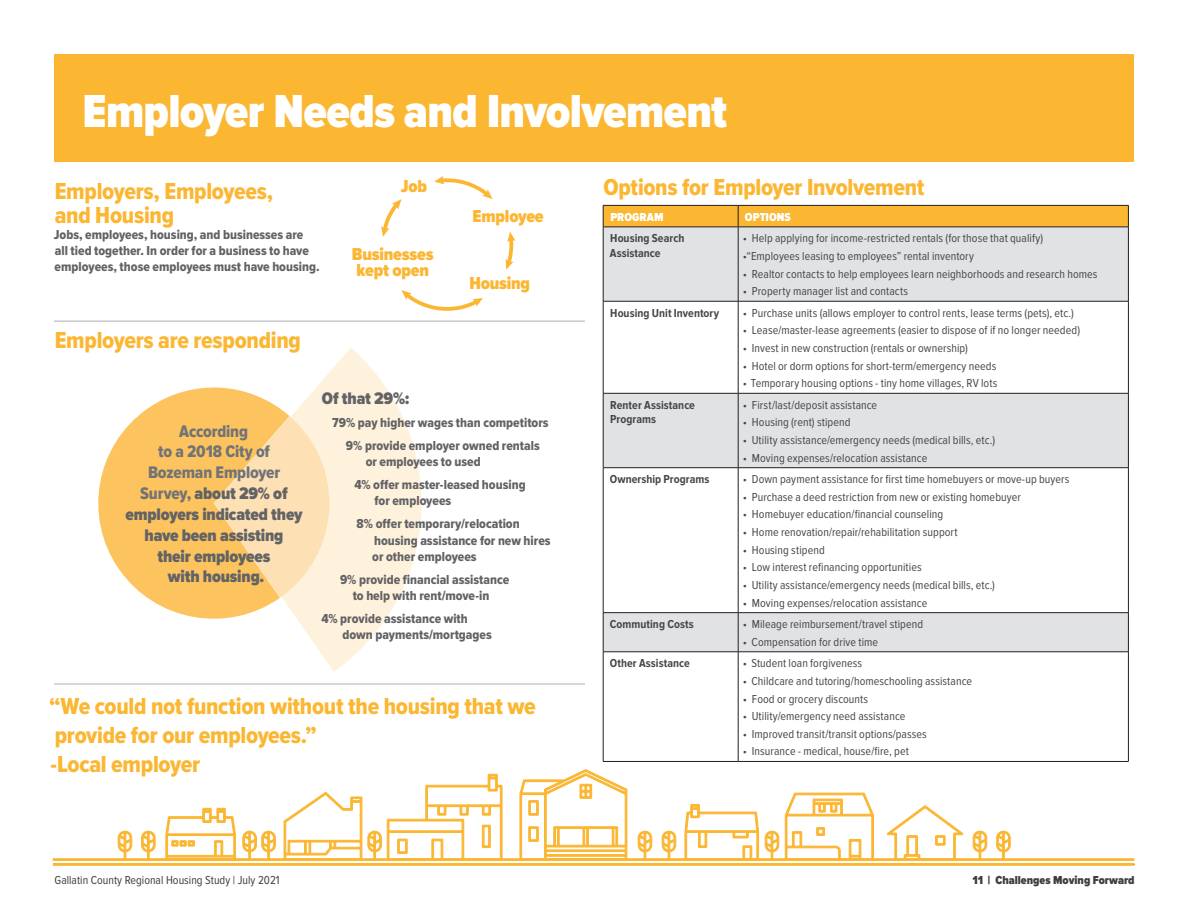
<style>
.page{position:relative;width:1188px;height:918px;background:#fff}
.page>*{position:absolute;margin:0;border:0;box-sizing:border-box;transform-origin:0 0}
.t1{font:900 48px "Proxima Nova Cond";letter-spacing:-.015em;color:#fff}
.t2{font:24px/28.8px "Proxima Nova Cond Extrabld";letter-spacing:-.01em;color:#fbb632}
.t3{font:900 18px/15.6px "Proxima Nova Cond";letter-spacing:-.01em;color:#fbb632}
.t4{font:900 17.4px/20.9px "Proxima Nova Cond";letter-spacing:-.01em;color:#636366;text-align:center}
.t5{font:17.4px/20.9px "Proxima Nova Cond Extrabld";letter-spacing:-.01em;color:#727376;text-align:center}
.t6{font:13.5px/16.2px "Proxima Nova Cond Extrabld";color:#636366}
.t7{font:12px "Proxima Nova Cond";letter-spacing:.005em;color:#454647}
.t8{font:700 12px/14.4px "Proxima Nova Cond";letter-spacing:.005em;color:#454647}
.t9{font:12px "Proxima Nova Cond";color:#3e3e3f}
.t10{font:900 12px "Proxima Nova Cond";color:#3e3e3f}
.t11{font:900 12px "Proxima Nova Cond";letter-spacing:.005em;color:#fff}
.s1{font-family:"Proxima Nova Cond Extrabld";font-weight:400;color:#727376}
</style>
<div class="page">
<hr style="left:55px;top:864px;width:1080px;height:1px;background:#3e3e3f">
<div style="left:54px;top:54px;width:1080px;height:108px;background:#fbb632"></div>
<svg style="left:381px;top:199px;width:21px;height:38px"></svg>
<svg style="left:402px;top:290px;width:81px;height:21px"></svg>
<svg style="left:506px;top:232px;width:10px;height:38px"></svg>
<svg style="left:434px;top:176px;width:58px;height:23px"></svg>
<svg style="left:604px;top:228px;width:524px;height:424px"></svg>
<svg style="left:603px;top:205px;width:526px;height:22px;background:#ebab31"></svg>
<hr style="left:603px;top:227px;width:135px;height:1px;background:#231f20">
<hr style="left:603px;top:227px;width:1px;height:74px;background:#231f20">
<hr style="left:738px;top:227px;width:391px;height:1px;background:#231f20">
<hr style="left:738px;top:227px;width:1px;height:74px;background:#231f20">
<hr style="left:1128px;top:227px;width:1px;height:74px;background:#231f20">
<hr style="left:603px;top:301px;width:135px;height:1px;background:#231f20">
<hr style="left:603px;top:301px;width:1px;height:92px;background:#231f20">
<hr style="left:738px;top:301px;width:391px;height:1px;background:#231f20">
<hr style="left:738px;top:301px;width:1px;height:92px;background:#231f20">
<hr style="left:1128px;top:301px;width:1px;height:92px;background:#231f20">
<hr style="left:603px;top:393px;width:135px;height:1px;background:#231f20">
<hr style="left:603px;top:393px;width:1px;height:75px;background:#231f20">
<hr style="left:738px;top:393px;width:391px;height:1px;background:#231f20">
<hr style="left:738px;top:393px;width:1px;height:75px;background:#231f20">
<hr style="left:1128px;top:393px;width:1px;height:75px;background:#231f20">
<hr style="left:603px;top:467px;width:135px;height:1px;background:#231f20">
<hr style="left:603px;top:468px;width:1px;height:144px;background:#231f20">
<hr style="left:738px;top:467px;width:391px;height:1px;background:#231f20">
<hr style="left:738px;top:468px;width:1px;height:144px;background:#231f20">
<hr style="left:1128px;top:468px;width:1px;height:144px;background:#231f20">
<hr style="left:603px;top:612px;width:135px;height:1px;background:#231f20">
<hr style="left:603px;top:613px;width:1px;height:39px;background:#231f20">
<hr style="left:738px;top:612px;width:391px;height:1px;background:#231f20">
<hr style="left:738px;top:613px;width:1px;height:39px;background:#231f20">
<hr style="left:1128px;top:613px;width:1px;height:39px;background:#231f20">
<hr style="left:603px;top:652px;width:135px;height:1px;background:#231f20">
<hr style="left:603px;top:652px;width:1px;height:109px;background:#231f20">
<hr style="left:738px;top:652px;width:391px;height:1px;background:#231f20">
<hr style="left:738px;top:652px;width:1px;height:109px;background:#231f20">
<hr style="left:1128px;top:652px;width:1px;height:109px;background:#231f20">
<hr style="left:603px;top:761px;width:135px;height:1px;background:#231f20">
<hr style="left:738px;top:761px;width:391px;height:1px;background:#231f20">
<hr style="left:54px;top:321px;width:531px;height:1px;background:#adaeb2">
<hr style="left:54px;top:684px;width:531px;height:1px;background:#adaeb2">
<svg style="left:290px;top:348px;width:132px;height:324px;fill:#fef2dc"></svg>
<svg style="left:98px;top:387px;width:192px;height:232px;fill:#fdc35e"></svg>
<svg style="left:214px;top:416px;width:129px;height:182px;background:#fddca5"></svg>
<hr style="left:53px;top:859px;width:1081px;height:2px;background:#fbb632">
<hr style="left:53px;top:863px;width:1081px;height:2px;background:#fbb632">
<svg style="left:141px;top:831px;width:14px;height:30px"></svg>
<svg style="left:118px;top:831px;width:14px;height:30px"></svg>
<svg style="left:242px;top:831px;width:34px;height:30px"></svg>
<svg style="left:638px;top:831px;width:14px;height:30px"></svg>
<svg style="left:662px;top:831px;width:14px;height:30px"></svg>
<svg style="left:765px;top:831px;width:14px;height:30px"></svg>
<svg style="left:973px;top:831px;width:14px;height:30px"></svg>
<svg style="left:996px;top:831px;width:15px;height:30px"></svg>
<svg style="left:520px;top:769px;width:107px;height:92px"></svg>
<svg style="left:685px;top:804px;width:74px;height:57px"></svg>
<svg style="left:785px;top:793px;width:89px;height:68px"></svg>
<svg style="left:887px;top:805px;width:76px;height:56px"></svg>
<svg style="left:165px;top:808px;width:71px;height:53px"></svg>
<svg style="left:284px;top:774px;width:218px;height:87px"></svg>
<h1 class="t1" style="left:83px;top:84px;width:646px">Employer Needs and Involvement</h1>
<h2 class="t2" style="left:55px;top:180px;width:220px;line-height:24px">Employers, Employees, and Housing</h2>
<p class="t6" style="left:54px;top:227px;width:267px">Jobs, employees, housing, and businesses are all tied together. In order for a business to have employees, those employees must have housing.</p>
<h2 class="t2" style="left:55px;top:327px;width:248px">Employers are responding</h2>
<h3 class="t3" style="left:401px;top:179px;width:28px">Job</h3>
<h3 class="t3" style="left:352px;top:247px;width:83px">Businesses kept open</h3>
<h3 class="t3" style="left:473px;top:209px;width:73px">Employee</h3>
<h3 class="t3" style="left:469px;top:276px;width:62px">Housing</h3>
<h3 class="t5" style="left:148px;top:421px;width:134px">According<br>to a 2018 City of<br>Bozeman Employer</h3>
<h3 class="t4" style="left:125px;top:483px;width:179px"><span class="s1">Survey,</span> about 29% of employers indicated they have been assisting<br>their employees<br>with housing.</h3>
<h3 class="t4" style="left:322px;top:389px;width:89px">Of that 29%:</h3>
<p class="t6" style="left:332px;top:412px;width:218px;line-height:23px;text-align:center">79% pay higher wages than competitors<br>9% provide employer owned rentals</p>
<p class="t6" style="left:355px;top:451px;width:173px;line-height:23px;text-indent:11px">or employees to used<br>4% offer master-leased housing</p>
<p class="t6" style="left:357px;top:490px;width:165px;line-height:23px;text-indent:18px">for employees<br>8% offer temporary/relocation</p>
<p class="t6" style="left:372px;top:532px;width:180px">housing assistance for new hires or other employees</p>
<p class="t6" style="left:340px;top:572px;width:171px;text-align:center">9% provide financial assistance to help with rent/move-in</p>
<p class="t6" style="left:343px;top:611px;width:151px;text-indent:-21px">4% provide assistance with down payments/mortgages</p>
<h2 class="t2" style="left:49px;top:692px;width:488px">“We could not function without the housing that we provide for our employees.”<br>-Local employer</h2>
<h2 class="t2" style="left:603px;top:173px;width:322px">Options for Employer Involvement</h2>
<p class="t11" style="left:610px;top:210px;width:55px">PROGRAM</p>
<p class="t11" style="left:745px;top:210px;width:47px">OPTIONS</p>
<p class="t8" style="left:610px;top:232px;width:76px">Housing Search<br>Assistance</p>
<p class="t7" style="left:743px;top:232px;width:302px">• Help applying for income-restricted rentals (for those that qualify)</p>
<p class="t7" style="left:743px;top:249px;width:233px">•“Employees leasing to employees” rental inventory</p>
<p class="t7" style="left:743px;top:267px;width:356px">• Realtor contacts to help employees learn neighborhoods and research homes</p>
<p class="t7" style="left:743px;top:285px;width:167px">• Property manager list and contacts</p>
<p class="t8" style="left:610px;top:306px;width:110px">Housing Unit Inventory</p>
<p class="t7" style="left:743px;top:306px;width:332px">• Purchase units (allows employer to control rents, lease terms (pets), etc.)</p>
<p class="t7" style="left:743px;top:324px;width:339px">• Lease/master-lease agreements (easier to dispose of if no longer needed)</p>
<p class="t7" style="left:743px;top:341px;width:226px">• Invest in new construction (rentals or ownership)</p>
<p class="t7" style="left:743px;top:359px;width:255px">• Hotel or dorm options for short-term/emergency needs</p>
<p class="t7" style="left:743px;top:377px;width:256px">• Temporary housing options - tiny home villages, RV lots</p>
<p class="t8" style="left:610px;top:398px;width:86px">Renter Assistance<br>Programs</p>
<p class="t7" style="left:743px;top:398px;width:136px">• First/last/deposit assistance</p>
<p class="t7" style="left:743px;top:416px;width:109px">• Housing (rent) stipend</p>
<p class="t7" style="left:743px;top:433px;width:254px">• Utility assistance/emergency needs (medical bills, etc.)</p>
<p class="t7" style="left:743px;top:451px;width:186px">• Moving expenses/relocation assistance</p>
<p class="t8" style="left:610px;top:472px;width:101px">Ownership Programs</p>
<p class="t7" style="left:743px;top:473px;width:328px">• Down payment assistance for first time homebuyers or move-up buyers</p>
<p class="t7" style="left:743px;top:490px;width:279px">• Purchase a deed restriction from new or existing homebuyer</p>
<p class="t7" style="left:743px;top:508px;width:202px">• Homebuyer education/financial counseling</p>
<p class="t7" style="left:743px;top:525px;width:216px">• Home renovation/repair/rehabilitation support</p>
<p class="t7" style="left:743px;top:543px;width:83px">• Housing stipend</p>
<p class="t7" style="left:743px;top:561px;width:180px">• Low interest refinancing opportunities</p>
<p class="t7" style="left:743px;top:578px;width:254px">• Utility assistance/emergency needs (medical bills, etc.)</p>
<p class="t7" style="left:743px;top:596px;width:186px">• Moving expenses/relocation assistance</p>
<p class="t8" style="left:610px;top:617px;width:86px">Commuting Costs</p>
<p class="t7" style="left:743px;top:617px;width:182px">• Mileage reimbursement/travel stipend</p>
<p class="t7" style="left:743px;top:635px;width:137px">• Compensation for drive time</p>
<p class="t8" style="left:610px;top:656px;width:82px">Other Assistance</p>
<p class="t7" style="left:743px;top:657px;width:121px">• Student loan forgiveness</p>
<p class="t7" style="left:743px;top:674px;width:231px">• Childcare and tutoring/homeschooling assistance</p>
<p class="t7" style="left:743px;top:692px;width:127px">• Food or grocery discounts</p>
<p class="t7" style="left:743px;top:710px;width:164px">• Utility/emergency need assistance</p>
<p class="t7" style="left:743px;top:727px;width:185px">• Improved transit/transit options/passes</p>
<p class="t7" style="left:743px;top:745px;width:167px">• Insurance - medical, house/fire, pet</p>
<p class="t9" style="left:55px;top:873px;width:227px">Gallatin County Regional Housing Study | July 2021</p>
<p class="t10" style="left:972px;top:873px;width:164px">11 | Challenges Moving Forward</p>
</div>
